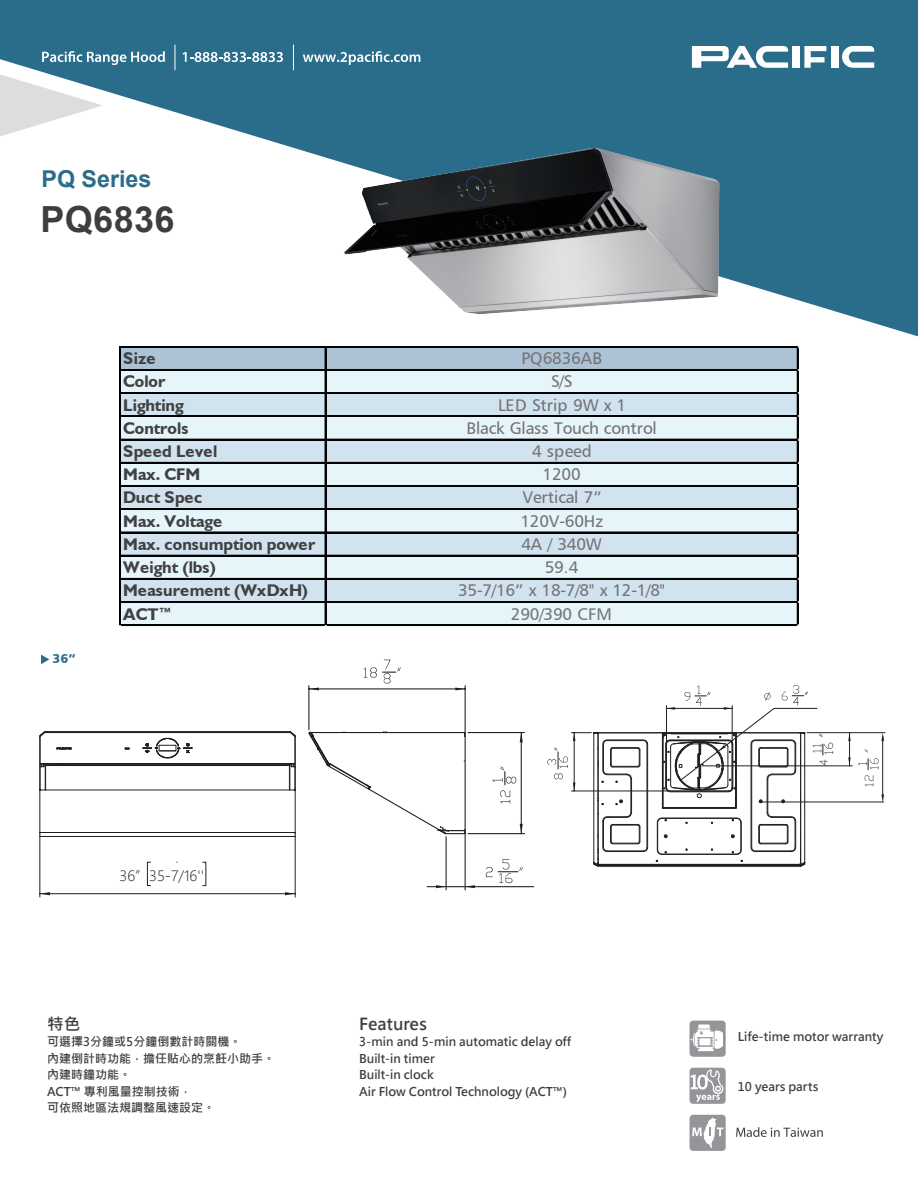
<style>
.page{position:relative;width:918px;height:1188px;background:#fff}
.page>*{position:absolute;margin:0;border:0;box-sizing:border-box;transform-origin:0 0}
.t1{font:700 36px "Arial";letter-spacing:.01em;color:#3e3e3f}
.t2{font:700 23.25px "Arial";color:#2a6d8b}
.t3{font:16.95px "Humanist 777 BT Roman B";letter-spacing:-.01em;color:#757276}
.t4{font:700 16.95px "Humanist 521 BT";color:#414143}
.t5{font:700 16.95px "Humanist 521 BT";letter-spacing:.03em;color:#414143}
.t6{font:700 16.5px "Microsoft Jheng Hei";color:#3e3e3f}
.t7{font:300 14.1px "Microsoft Jheng Hei";color:#231f20}
.t8{font:12.75px "Humanist 777 BT Black B";color:#2a6d8b}
.t9{font:700 12px/16.5px "Microsoft Jheng Hei";color:#3e3e3f}
</style>
<div class="page">
<svg style="left:0;top:0;width:918px;height:336px;fill:#2a6d8b"></svg>
<svg style="left:42px;top:51px;width:123px;height:14px;background:#6696ab"></svg>
<svg style="left:183px;top:52px;width:100px;height:10px"></svg>
<svg style="left:303px;top:51px;width:117px;height:14px;background:#6193a9"></svg>
<svg style="left:175px;top:45px;width:1px;height:25px"></svg>
<svg style="left:293px;top:45px;width:1px;height:25px"></svg>
<svg style="left:0;top:74px;width:103px;height:62px"></svg>
<svg style="left:41px;top:655px;width:8px;height:9px"></svg>
<div style="left:792px;top:46px;width:8px;height:22px;background:#fff"></div>
<div style="left:831px;top:46px;width:8px;height:22px;background:#fff"></div>
<svg style="left:804px;top:46px;width:22px;height:22px"></svg>
<svg style="left:692px;top:46px;width:96px;height:22px"></svg>
<svg style="left:842px;top:46px;width:32px;height:22px"></svg>
<hr style="left:40px;top:832px;width:255px;height:1px;background:#231f20">
<hr style="left:40px;top:836px;width:255px;height:1px;background:#231f20">
<hr style="left:39px;top:790px;width:1px;height:43px;background:#231f20">
<hr style="left:295px;top:790px;width:1px;height:43px;background:#231f20">
<svg style="left:39px;top:731px;width:257px;height:60px"></svg>
<svg style="left:40px;top:892px;width:10px;height:3px"></svg>
<svg style="left:285px;top:892px;width:10px;height:3px"></svg>
<hr style="left:39px;top:836px;width:1px;height:61px;background:#231f20">
<hr style="left:295px;top:836px;width:1px;height:61px;background:#231f20">
<hr style="left:40px;top:893px;width:255px;height:1px;background:#231f20">
<div style="left:147px;top:862px;width:4px;height:24px;border:1px solid #231f20"></div>
<svg style="left:848px;top:733px;width:3px;height:8px"></svg>
<hr style="left:807px;top:732px;width:78px;height:1px;background:#231f20">
<hr style="left:760px;top:802px;width:124px;height:1px;background:#231f20">
<hr style="left:702px;top:765px;width:150px;height:1px;background:#231f20">
<hr style="left:849px;top:733px;width:1px;height:33px;background:#231f20">
<svg style="left:881px;top:733px;width:3px;height:8px"></svg>
<svg style="left:881px;top:794px;width:3px;height:9px"></svg>
<hr style="left:882px;top:737px;width:1px;height:57px;background:#231f20">
<svg style="left:308px;top:731px;width:158px;height:105px"></svg>
<svg style="left:436px;top:885px;width:10px;height:3px"></svg>
<svg style="left:466px;top:885px;width:9px;height:3px"></svg>
<hr style="left:446px;top:837px;width:1px;height:53px;background:#231f20">
<hr style="left:465px;top:833px;width:1px;height:57px;background:#231f20">
<hr style="left:427px;top:886px;width:107px;height:1px;background:#231f20">
<svg style="left:486px;top:859px;width:37px;height:24px"></svg>
<svg style="left:520px;top:733px;width:3px;height:9px"></svg>
<svg style="left:520px;top:824px;width:3px;height:9px"></svg>
<hr style="left:468px;top:732px;width:57px;height:1px;background:#231f20">
<hr style="left:468px;top:833px;width:57px;height:1px;background:#231f20">
<hr style="left:521px;top:733px;width:1px;height:101px;background:#231f20">
<svg style="left:492px;top:766px;width:24px;height:37px"></svg>
<hr style="left:308px;top:686px;width:1px;height:44px;background:#231f20">
<hr style="left:465px;top:686px;width:1px;height:47px;background:#231f20">
<hr style="left:309px;top:688px;width:156px;height:1px;background:#231f20">
<svg style="left:364px;top:668px;width:13px;height:10px"></svg>
<svg style="left:383px;top:660px;width:18px;height:23px"></svg>
<svg style="left:548px;top:685px;width:285px;height:182px"></svg>
<svg style="left:858px;top:758px;width:20px;height:28px"></svg>
<div style="left:119px;top:348px;width:677px;height:278px;background:#e6f5f9"></div>
<div style="left:119px;top:394px;width:678px;height:21px;background:#d1e3ee"></div>
<div style="left:119px;top:440px;width:678px;height:22px;background:#d1e3ee"></div>
<div style="left:119px;top:487px;width:678px;height:21px;background:#d1e3ee"></div>
<div style="left:119px;top:533px;width:678px;height:22px;background:#d1e3ee"></div>
<div style="left:119px;top:580px;width:678px;height:21px;background:#d1e3ee"></div>
<div style="left:120px;top:347px;width:677px;height:23px;background:#abc3d5"></div>
<hr style="left:120px;top:346px;width:678px;height:1px;background:#030303">
<hr style="left:120px;top:369px;width:678px;height:2px;background:#030303">
<hr style="left:120px;top:392px;width:678px;height:1px;background:#030303">
<hr style="left:120px;top:393px;width:678px;height:1px;background:#030303">
<hr style="left:120px;top:416px;width:678px;height:1px;background:#030303">
<hr style="left:120px;top:439px;width:678px;height:1px;background:#030303">
<hr style="left:120px;top:462px;width:678px;height:1px;background:#030303">
<hr style="left:120px;top:485px;width:678px;height:1px;background:#030303">
<hr style="left:120px;top:486px;width:678px;height:1px;background:#030303">
<hr style="left:120px;top:509px;width:678px;height:1px;background:#030303">
<hr style="left:120px;top:532px;width:678px;height:1px;background:#030303">
<hr style="left:120px;top:555px;width:678px;height:1px;background:#030303">
<hr style="left:120px;top:578px;width:678px;height:1px;background:#030303">
<hr style="left:120px;top:601px;width:678px;height:1px;background:#030303">
<hr style="left:120px;top:602px;width:678px;height:1px;background:#030303">
<hr style="left:119px;top:346px;width:1px;height:280px;background:#030303">
<hr style="left:325px;top:347px;width:1px;height:279px;background:#030303">
<hr style="left:120px;top:625px;width:678px;height:1px;background:#030303">
<hr style="left:797px;top:347px;width:1px;height:279px;background:#030303">
<img style="left:330px;top:120px;width:409px;height:209px">
<svg style="left:690px;top:1021px;width:36px;height:36px"></svg>
<svg style="left:736px;top:1127px;width:87px;height:10px"></svg>
<svg style="left:690px;top:1115px;width:36px;height:36px"></svg>
<svg style="left:690px;top:1068px;width:36px;height:36px"></svg>
<h2 class="t2" style="left:42px;top:162px;width:111px">PQ Series</h2>
<h1 class="t1" style="left:41px;top:194px;width:135px">PQ6836</h1>
<p class="t8" style="left:53px;top:651px;width:24px">36”</p>
<h3 class="t4" style="left:123px;top:348px;width:34px">Size</h3>
<h3 class="t3" style="left:522px;top:348px;width:82px">PQ6836AB</h3>
<h3 class="t4" style="left:123px;top:371px;width:44px">Color</h3>
<h3 class="t3" style="left:551px;top:371px;width:23px">S/S</h3>
<h3 class="t4" style="left:123px;top:394px;width:62px">Lighting</h3>
<h3 class="t3" style="left:498px;top:394px;width:129px">LED Strip 9W x 1</h3>
<h3 class="t4" style="left:123px;top:418px;width:67px">Controls</h3>
<h3 class="t3" style="left:467px;top:417px;width:192px">Black Glass Touch control</h3>
<h3 class="t5" style="left:123px;top:441px;width:96px">Speed Level</h3>
<h3 class="t3" style="left:532px;top:441px;width:61px">4 speed</h3>
<h3 class="t4" style="left:123px;top:464px;width:79px">Max. CFM</h3>
<h3 class="t3" style="left:543px;top:464px;width:40px">1200</h3>
<h3 class="t4" style="left:123px;top:487px;width:80px">Duct Spec</h3>
<h3 class="t3" style="left:523px;top:487px;width:81px">Vertical 7”</h3>
<h3 class="t4" style="left:123px;top:510px;width:100px">Max. Voltage</h3>
<h3 class="t3" style="left:520px;top:510px;width:84px">120V-60Hz</h3>
<h3 class="t4" style="left:123px;top:534px;width:194px">Max. consumption power</h3>
<h3 class="t3" style="left:521px;top:533px;width:82px">4A / 340W</h3>
<h3 class="t4" style="left:123px;top:557px;width:94px">Weight (lbs)</h3>
<h3 class="t3" style="left:545px;top:557px;width:36px">59.4</h3>
<h3 class="t4" style="left:123px;top:580px;width:186px">Measurement (WxDxH)</h3>
<h3 class="t3" style="left:458px;top:580px;width:208px">35-7/16” x 18-7/8" x 12-1/8"</h3>
<h3 class="t4" style="left:123px;top:603px;width:50px">ACT™</h3>
<h3 class="t3" style="left:511px;top:603px;width:103px">290/390 CFM</h3>
<p class="t7" style="left:120px;top:866px;width:86px">36”35-7/16''</p>
<h3 class="t6" style="left:47px;top:1013px;width:34px">特色</h3>
<p class="t9" style="left:47px;top:1034px;width:229px">可選擇3分鐘或5分鐘倒數計時關機。<br>內建倒計時功能，擔任貼心的烹飪小助手。內建時鐘功能。<br>ACT™ 專利風量控制技術，<br>可依照地區法規調整風速設定。</p>
<h3 class="t6" style="left:359px;top:1013px;width:69px">Features</h3>
<p class="t9" style="left:359px;top:1034px;width:214px">3-min and 5-min automatic delay off<br>Built-in timer<br>Built-in clock<br>Air Flow Control Technology (ACT™)</p>
<p class="t9" style="left:738px;top:1029px;width:147px">Life-time motor warranty</p>
<p class="t9" style="left:738px;top:1078px;width:82px">10 years parts</p>
</div>
